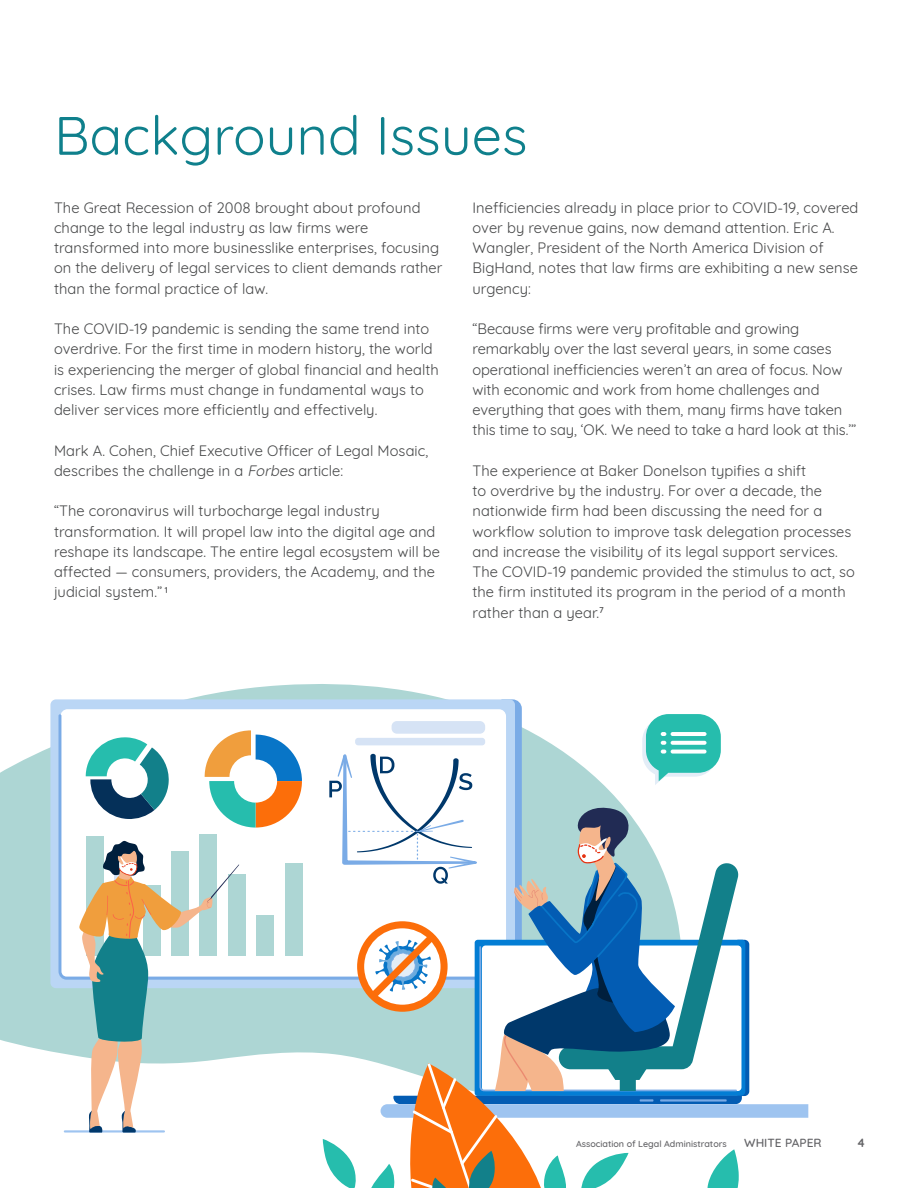
<style>
.page{position:relative;width:918px;height:1188px;background:#fff}
.page>*{position:absolute;margin:0;border:0;box-sizing:border-box;transform-origin:0 0}
.t1{font:54px "Quicksand";letter-spacing:.005em;color:#0f808c}
.t2{font:14.7px/20.2px "Quicksand";letter-spacing:.005em;color:#454647}
.t3{font:500 12px "Quicksand";color:#636366}
.t4{font:700 12px "Quicksand";color:#636366}
.t5{font:500 9px "Quicksand";color:#636366}
.s1{font-style:italic}
</style>
<div class="page">
<hr style="left:64px;top:1130px;width:101px;height:3px;background:#9ec4f0">
<svg style="left:0;top:684px;width:445px;height:373px;fill:#add6d4"></svg>
<svg style="left:50px;top:699px;width:271px;height:289px;fill:#bad6f5"></svg>
<svg style="left:59px;top:714px;width:262px;height:266px"></svg>
<div style="left:86px;top:837px;width:18px;height:119px;background:#add6d4"></div>
<div style="left:200px;top:834px;width:17px;height:122px;background:#add6d4"></div>
<div style="left:228px;top:874px;width:18px;height:82px;background:#add6d4"></div>
<div style="left:256px;top:916px;width:18px;height:40px;background:#add6d4"></div>
<div style="left:285px;top:863px;width:17px;height:93px;background:#add6d4"></div>
<svg style="left:86px;top:736px;width:83px;height:84px"></svg>
<svg style="left:205px;top:730px;width:97px;height:98px"></svg>
<svg style="left:78px;top:841px;width:161px;height:292px"></svg>
<svg style="left:321px;top:699px;width:487px;height:489px"></svg>
<p class="t1" style="left:54px;top:94px;width:475px">Background Issues</p>
<p class="t2" style="left:54px;top:196px;width:390px">The Great Recession of 2008 brought about profound change to the legal industry as law firms were transformed into more businesslike enterprises, focusing on the delivery of legal services to client demands rather than the formal practice of law.</p>
<p class="t2" style="left:54px;top:317px;width:386px">The COVID-19 pandemic is sending the same trend into overdrive. For the first time in modern history, the world is experiencing the merger of global financial and health crises. Law firms must change in fundamental ways to deliver services more efficiently and effectively.</p>
<p class="t2" style="left:54px;top:439px;width:376px">Mark A. Cohen, Chief Executive Officer of Legal Mosaic, describes the challenge in a <span class="s1">Forbes</span>article:</p>
<p class="t2" style="left:54px;top:500px;width:387px">“The coronavirus will turbocharge legal industry transformation. It will propel law into the digital age and reshape its landscape. The entire legal ecosystem will be affected — consumers, providers, the Academy, and the judicial system.” <sup>1</sup></p>
<p class="t2" style="left:472px;top:196px;width:387px">Inefficiencies already in place prior to COVID-19, covered over by revenue gains, now demand attention. Eric A.<br>Wangler, President of the North America Division of BigHand, notes that law firms are exhibiting a new sense urgency:</p>
<p class="t2" style="left:472px;top:317px;width:385px">“Because firms were very profitable and growing remarkably over the last several years, in some cases operational inefficiencies weren’t an area of focus. Now with economic and work from home challenges and everything that goes with them, many firms have taken this time to say, ‘OK. We need to take a hard look at this.’”</p>
<p class="t2" style="left:472px;top:459px;width:384px">The experience at Baker Donelson typifies a shift<br>to overdrive by the industry. For over a decade, the nationwide firm had been discussing the need for a workflow solution to improve task delegation processes and increase the visibility of its legal support services.<br>The COVID-19 pandemic provided the stimulus to act, so the firm instituted its program in the period of a month rather than a year.<sup>7</sup></p>
<p class="t5" style="left:576px;top:1136px;width:152px">Association of Legal Administrators</p>
<p class="t3" style="left:744px;top:1133px;width:79px">WHITE PAPER</p>
<p class="t4" style="left:857px;top:1133px;width:10px">4</p>
</div>
